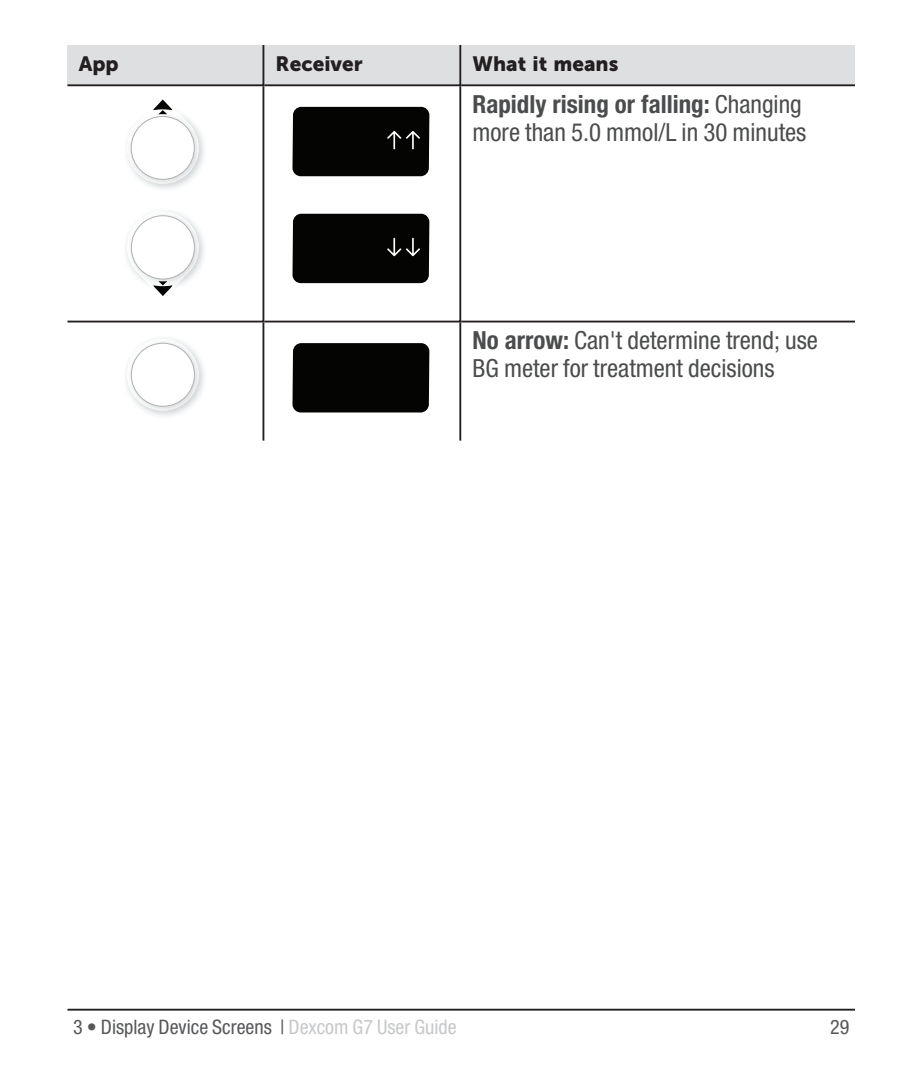
<style>
.page{position:relative;width:900px;height:1080px;background:#fff}
.page>*{position:absolute;margin:0;border:0;box-sizing:border-box;transform-origin:0 0}
.t1{font:condensed 25px/28px "Helvetica Neue LT Pro";color:#4b4c4d}
.t2{font:20.5px "Museo Sans 900";color:#231f20}
.t3{font:condensed 20px "Helvetica Neue LT Pro";color:#57585a}
.s1{font-weight:700}
.s2{color:#c7c8ca}
</style>
<div class="page">
<hr style="left:68px;top:1009px;width:787px;height:2px;background:#231f20">
<div style="left:461px;top:45px;width:394px;height:41px;background:#dedfe1"></div>
<img style="left:127px;top:339px;width:72px;height:72px;border-radius:50%">
<svg style="left:131px;top:343px;width:64px;height:64px"></svg>
<div style="left:292px;top:343px;width:137px;height:69px;background:#040503;border-radius:8px"></div>
<div style="left:67px;top:45px;width:395px;height:39px;background:#dedfe1"></div>
<hr style="left:461px;top:84px;width:394px;height:2px;background:#231f20">
<svg style="left:67px;top:84px;width:195px;height:239px"></svg>
<svg style="left:262px;top:84px;width:200px;height:239px"></svg>
<hr style="left:461px;top:321px;width:394px;height:1px;background:#231f20">
<hr style="left:262px;top:322px;width:2px;height:119px;background:#231f20">
<hr style="left:459px;top:322px;width:2px;height:119px;background:#231f20">
<p class="t2" style="left:79px;top:56px;width:41px">App</p>
<p class="t2" style="left:276px;top:56px;width:88px">Receiver</p>
<p class="t2" style="left:472px;top:56px;width:147px">What it means</p>
<p class="t1" style="left:472px;top:94px;width:336px"><span class="s1">Rapidly rising or falling:</span> Changing more than 5.0 mmol/L in 30 minutes</p>
<p class="t1" style="left:472px;top:330px;width:347px"><span class="s1">No arrow:</span> Can't determine trend; use<br>BG meter for treatment decisions</p>
<p class="t3" style="left:73px;top:1020px;width:385px">3 • Display Device Screens | <span class="s2">Dexcom G7 User Guide</span></p>
<p class="t3" style="left:830px;top:1020px;width:21px">29</p>
</div>
